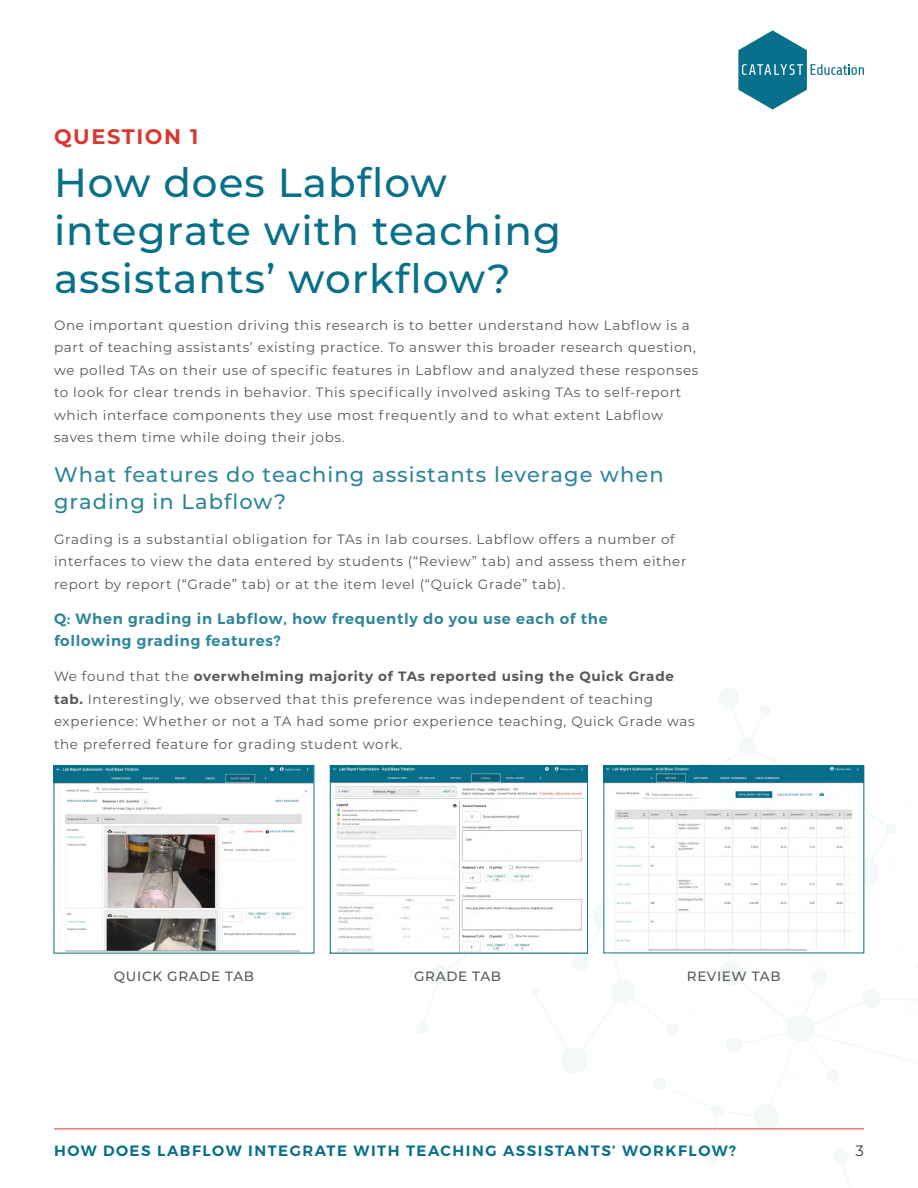
<style>
.page{position:relative;width:918px;height:1188px;background:#fff}
.page>*{position:absolute;margin:0;border:0;box-sizing:border-box;transform-origin:0 0}
.t1{font:500 40.5px/48px "Montserrat";letter-spacing:.025em;color:#08708a}
.t2{font:500 21px/27px "Montserrat";letter-spacing:.05em;color:#2d869b}
.t3{font:700 21px "Montserrat";letter-spacing:.075em;color:#d73a31}
.t4{font:600 15px/22.5px "Montserrat";letter-spacing:.05em;color:#2d869b}
.t5{font:600 15px "Montserrat";letter-spacing:.1em;color:#08708a}
.t6{font:15px "Montserrat";color:#393a36}
.t7{font:13.5px/22.5px "Montserrat";letter-spacing:.05em;color:#575754}
.t8{font:500 13.5px "Montserrat";letter-spacing:.05em;color:#575754}
.s1{font-weight:700}
</style>
<div class="page">
<svg style="left:738px;top:30px;width:126px;height:80px"></svg>
<hr style="left:54px;top:1129px;width:810px;height:1px;background:#d73a31">
<svg style="left:408px;top:688px;width:457px;height:442px"></svg>
<svg style="left:668px;top:796px;width:228px;height:368px"></svg>
<svg style="left:728px;top:965px;width:190px;height:223px"></svg>
<img style="left:56px;top:767px;width:256px;height:184px">
<div style="left:54px;top:765px;width:260px;height:188px;border:1px solid #08708a"></div>
<img style="left:332px;top:767px;width:254px;height:184px">
<div style="left:330px;top:765px;width:258px;height:188px;border:1px solid #08708a"></div>
<img style="left:606px;top:767px;width:256px;height:184px">
<div style="left:604px;top:765px;width:260px;height:188px;border:1px solid #08708a"></div>
<h2 class="t3" style="left:54px;top:121px;width:146px">QUESTION 1</h2>
<h1 class="t1" style="left:54px;top:157px;width:509px">How does Labflow integrate with teaching assistants’ workflow?</h1>
<p class="t7" style="left:54px;top:313px;width:646px">One important question driving this research is to better understand how Labflow is a part of teaching assistants’ existing practice. To answer this broader research question, we polled TAs on their use of specific features in Labflow and analyzed these responses to look for clear trends in behavior. This specifically involved asking TAs to self-report which interface components they use most frequently and to what extent Labflow saves them time while doing their jobs.</p>
<h2 class="t2" style="left:54px;top:460px;width:611px">What features do teaching assistants leverage when grading in Labflow?</h2>
<p class="t7" style="left:54px;top:527px;width:634px">Grading is a substantial obligation for TAs in lab courses. Labflow offers a number of interfaces to view the data entered by students (“Review” tab) and assess them either report by report (“Grade” tab) or at the item level (“Quick Grade” tab).</p>
<p class="t4" style="left:54px;top:607px;width:555px">Q: When grading in Labflow, how frequently do you use each of the following grading features?</p>
<p class="t7" style="left:54px;top:665px;width:642px">We found that the <span class="s1">overwhelming majority of TAs reported using the Quick Grade tab.</span> Interestingly, we observed that this preference was independent of teaching experience: Whether or not a TA had some prior experience teaching, Quick Grade was the preferred feature for grading student work.</p>
<p class="t8" style="left:114px;top:967px;width:142px">QUICK GRADE TAB</p>
<p class="t8" style="left:414px;top:967px;width:88px">GRADE TAB</p>
<p class="t8" style="left:687px;top:967px;width:95px">REVIEW TAB</p>
<p class="t5" style="left:54px;top:1142px;width:684px">HOW DOES LABFLOW INTEGRATE WITH TEACHING ASSISTANTS’ WORKFLOW?</p>
<p class="t6" style="left:856px;top:1141px;width:10px">3</p>
</div>
